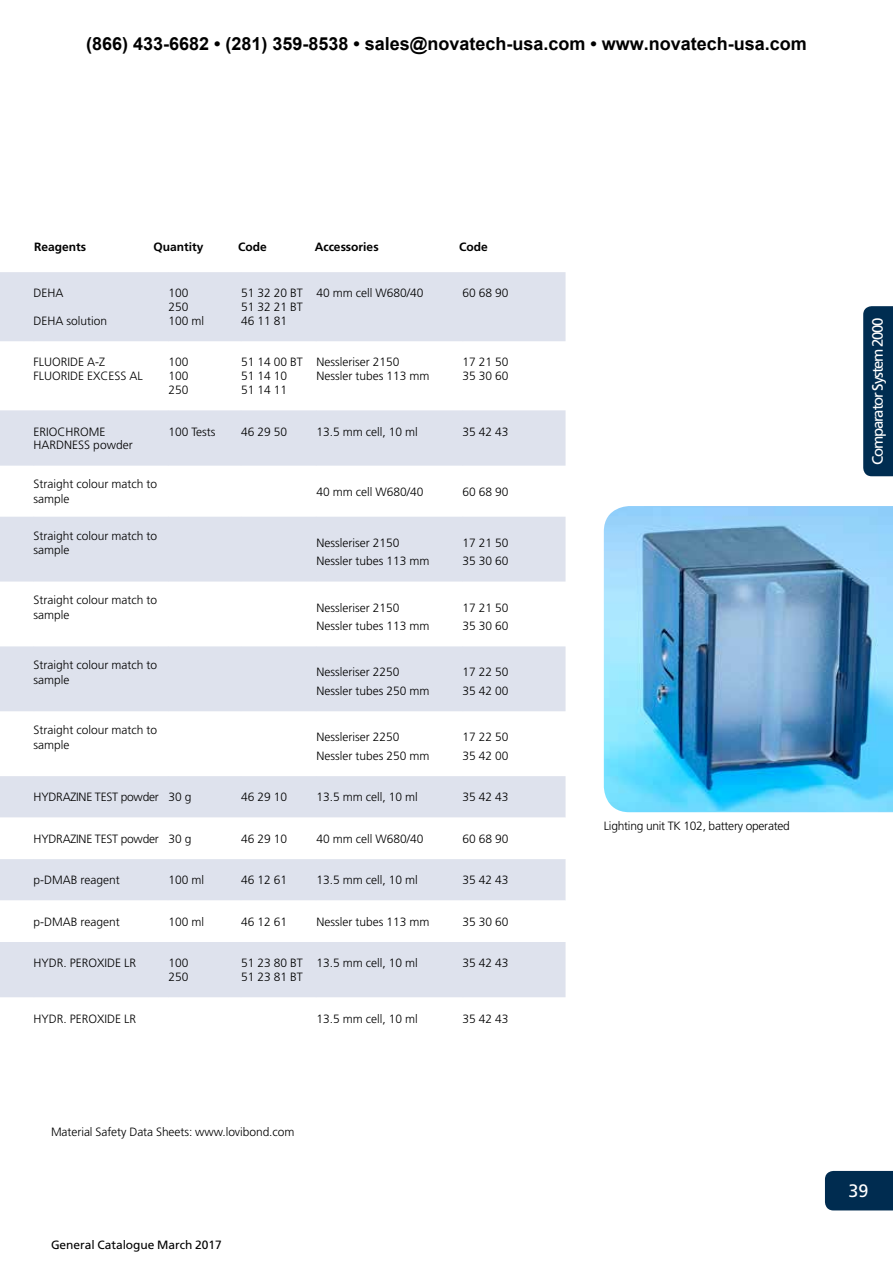
<style>
.page{position:relative;width:893px;height:1263px;background:#fff}
.page>*{position:absolute;margin:0;border:0;box-sizing:border-box;transform-origin:0 0}
.t1{font:700 18px "Arial";color:#000}
.t2{font:18px "Frutiger LT";color:#fff}
.t3{font:15px "Frutiger LT";letter-spacing:-.08em;color:#fff}
.t4{font:300 12px/14.4px "Frutiger LT";color:#000}
.t5{font:300 12px "Frutiger LT";letter-spacing:-.02em;color:#000}
.t6{font:700 12px "Frutiger LT";color:#000}
.t7{font:12px "Frutiger LT";letter-spacing:-.005em;color:#000}
</style>
<div class="page">
<div style="left:825px;top:1171px;width:68px;height:39px;background:#002c50"></div>
<svg style="left:0;top:272px;width:566px;height:725px;fill:#dee2ed"></svg>
<svg style="left:0;top:818px;width:566px;height:124px"></svg>
<div style="left:863px;top:306px;width:30px;height:170px;background:#002d51"></div>
<img style="left:604px;top:506px;width:289px;height:306px">
<h1 class="t1" style="left:86px;top:31px;width:722px">(866) 433-6682 • (281) 359-8538 • sales@novatech-usa.com • www.novatech-usa.com</h1>
<p class="t6" style="left:34px;top:240px;width:54px">Reagents</p>
<p class="t6" style="left:154px;top:240px;width:52px">Quantity</p>
<p class="t6" style="left:238px;top:240px;width:30px">Code</p>
<p class="t6" style="left:315px;top:240px;width:65px">Accessories</p>
<p class="t6" style="left:459px;top:240px;width:30px">Code</p>
<p class="t4" style="left:34px;top:286px;width:32px">DEHA</p>
<p class="t4" style="left:168px;top:286px;width:22px">100</p>
<p class="t4" style="left:241px;top:286px;width:184px">51 32 20 BT 40 mm cell W680/40</p>
<p class="t4" style="left:463px;top:286px;width:48px">60 68 90</p>
<p class="t4" style="left:168px;top:300px;width:22px">250</p>
<p class="t4" style="left:241px;top:300px;width:63px">51 32 21 BT</p>
<p class="t4" style="left:34px;top:314px;width:75px">DEHA solution</p>
<p class="t4" style="left:168px;top:314px;width:37px">100 ml</p>
<p class="t4" style="left:241px;top:314px;width:48px">46 11 81</p>
<p class="t4" style="left:34px;top:355px;width:73px">FLUORIDE A-Z</p>
<p class="t4" style="left:168px;top:355px;width:22px">100</p>
<p class="t4" style="left:241px;top:355px;width:160px">51 14 00 BT Nessleriser 2150</p>
<p class="t4" style="left:463px;top:355px;width:48px">17 21 50</p>
<p class="t4" style="left:34px;top:369px;width:111px">FLUORIDE EXCESS AL</p>
<p class="t4" style="left:168px;top:369px;width:22px">100</p>
<p class="t4" style="left:241px;top:369px;width:48px">51 14 10</p>
<p class="t4" style="left:316px;top:369px;width:115px">Nessler tubes 113 mm</p>
<p class="t4" style="left:463px;top:369px;width:48px">35 30 60</p>
<p class="t4" style="left:168px;top:383px;width:22px">250</p>
<p class="t4" style="left:241px;top:383px;width:48px">51 14 11</p>
<p class="t4" style="left:34px;top:424px;width:74px">ERIOCHROME</p>
<p class="t4" style="left:168px;top:424px;width:49px">100 Tests</p>
<p class="t4" style="left:241px;top:424px;width:48px">46 29 50</p>
<p class="t4" style="left:316px;top:424px;width:103px">13.5 mm cell, 10 ml</p>
<p class="t4" style="left:463px;top:424px;width:48px">35 42 43</p>
<p class="t4" style="left:34px;top:438px;width:101px">HARDNESS powder</p>
<p class="t4" style="left:34px;top:477px;width:125px">Straight colour match to sample</p>
<p class="t4" style="left:316px;top:484px;width:109px">40 mm cell W680/40</p>
<p class="t4" style="left:463px;top:484px;width:48px">60 68 90</p>
<p class="t4" style="left:34px;top:528px;width:125px">Straight colour match to sample</p>
<p class="t4" style="left:316px;top:535px;width:85px">Nessleriser 2150</p>
<p class="t4" style="left:463px;top:535px;width:48px">17 21 50</p>
<p class="t4" style="left:316px;top:554px;width:115px">Nessler tubes 113 mm</p>
<p class="t4" style="left:463px;top:554px;width:48px">35 30 60</p>
<p class="t4" style="left:34px;top:593px;width:125px">Straight colour match to sample</p>
<p class="t4" style="left:316px;top:600px;width:85px">Nessleriser 2150</p>
<p class="t4" style="left:463px;top:600px;width:48px">17 21 50</p>
<p class="t4" style="left:316px;top:619px;width:115px">Nessler tubes 113 mm</p>
<p class="t4" style="left:463px;top:619px;width:48px">35 30 60</p>
<p class="t4" style="left:34px;top:658px;width:125px">Straight colour match to sample</p>
<p class="t4" style="left:316px;top:665px;width:85px">Nessleriser 2250</p>
<p class="t4" style="left:463px;top:665px;width:48px">17 22 50</p>
<p class="t4" style="left:316px;top:684px;width:115px">Nessler tubes 250 mm</p>
<p class="t4" style="left:463px;top:684px;width:48px">35 42 00</p>
<p class="t4" style="left:34px;top:723px;width:125px">Straight colour match to sample</p>
<p class="t4" style="left:316px;top:730px;width:85px">Nessleriser 2250</p>
<p class="t4" style="left:463px;top:730px;width:48px">17 22 50</p>
<p class="t4" style="left:316px;top:749px;width:115px">Nessler tubes 250 mm</p>
<p class="t4" style="left:463px;top:749px;width:48px">35 42 00</p>
<p class="t5" style="left:34px;top:790px;width:159px">HYDRAZINE TEST powder 30 g</p>
<p class="t4" style="left:241px;top:790px;width:48px">46 29 10</p>
<p class="t4" style="left:316px;top:790px;width:103px">13.5 mm cell, 10 ml</p>
<p class="t4" style="left:463px;top:790px;width:48px">35 42 43</p>
<p class="t5" style="left:34px;top:832px;width:159px">HYDRAZINE TEST powder 30 g</p>
<p class="t4" style="left:241px;top:832px;width:48px">46 29 10</p>
<p class="t4" style="left:316px;top:832px;width:109px">40 mm cell W680/40</p>
<p class="t4" style="left:463px;top:832px;width:48px">60 68 90</p>
<p class="t4" style="left:34px;top:873px;width:88px">p-DMAB reagent</p>
<p class="t4" style="left:168px;top:873px;width:37px">100 ml</p>
<p class="t4" style="left:241px;top:873px;width:48px">46 12 61</p>
<p class="t4" style="left:316px;top:873px;width:103px">13.5 mm cell, 10 ml</p>
<p class="t4" style="left:463px;top:873px;width:48px">35 42 43</p>
<p class="t4" style="left:34px;top:914px;width:88px">p-DMAB reagent</p>
<p class="t4" style="left:168px;top:914px;width:37px">100 ml</p>
<p class="t4" style="left:241px;top:914px;width:48px">46 12 61</p>
<p class="t4" style="left:316px;top:914px;width:115px">Nessler tubes 113 mm</p>
<p class="t4" style="left:463px;top:914px;width:48px">35 30 60</p>
<p class="t4" style="left:34px;top:956px;width:104px">HYDR. PEROXIDE LR</p>
<p class="t4" style="left:168px;top:956px;width:22px">100</p>
<p class="t4" style="left:241px;top:956px;width:178px">51 23 80 BT 13.5 mm cell, 10 ml</p>
<p class="t4" style="left:463px;top:956px;width:48px">35 42 43</p>
<p class="t4" style="left:168px;top:970px;width:22px">250</p>
<p class="t4" style="left:241px;top:970px;width:63px">51 23 81 BT</p>
<p class="t4" style="left:34px;top:1011px;width:104px">HYDR. PEROXIDE LR</p>
<p class="t4" style="left:316px;top:1011px;width:103px">13.5 mm cell, 10 ml</p>
<p class="t4" style="left:463px;top:1011px;width:48px">35 42 43</p>
<p class="t4" style="left:51px;top:1125px;width:245px">Material Safety Data Sheets: www.lovibond.com</p>
<p class="t7" style="left:51px;top:1238px;width:172px">General Catalogue March 2017</p>
<p class="t3" style="left:869px;top:465px;width:150px;rotate:-90deg">Comparator System 2000</p>
<p class="t5" style="left:604px;top:819px;width:188px">Lighting unit TK 102, battery operated</p>
<h1 class="t2" style="left:848px;top:1180px;width:22px">39</h1>
</div>
